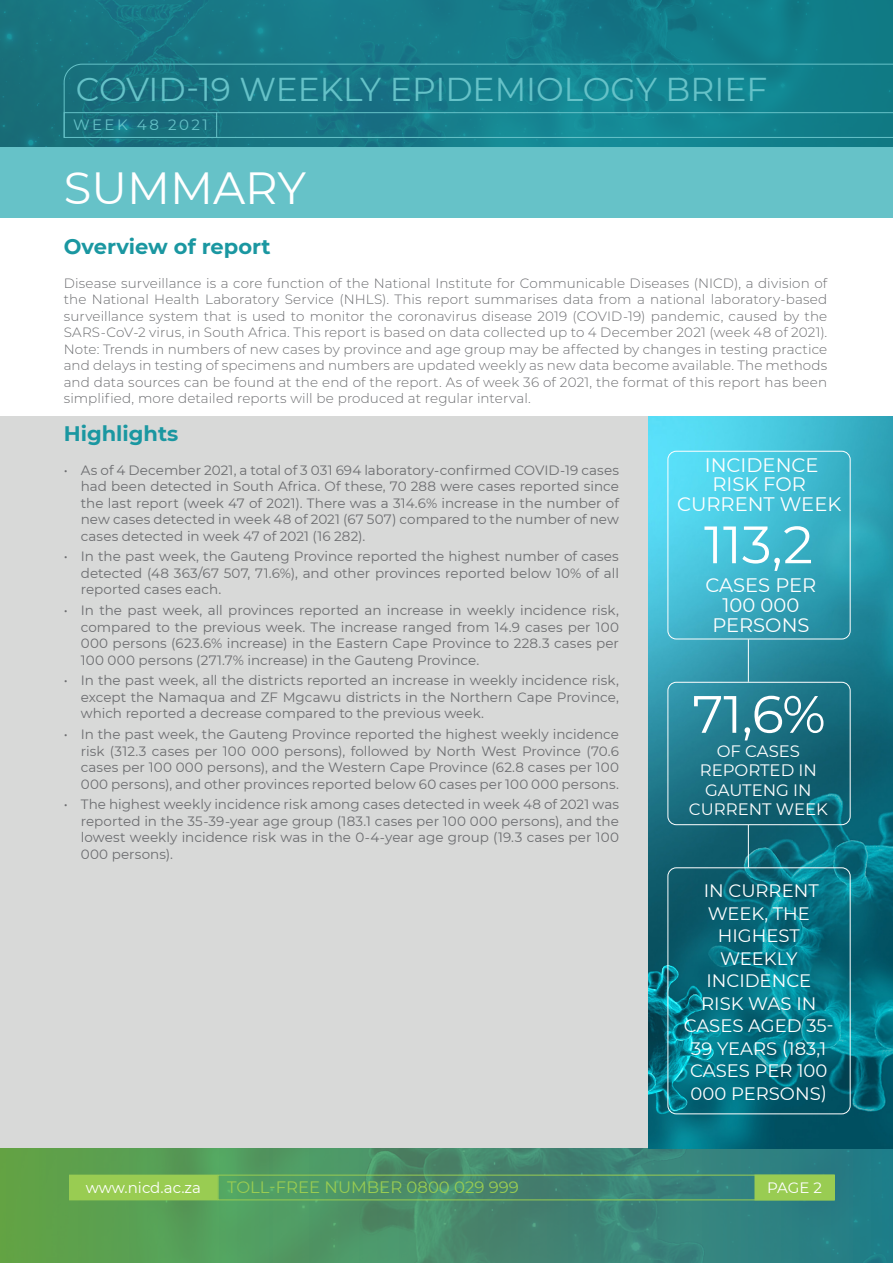
<style>
.page{position:relative;width:893px;height:1263px;background:#fff}
.page>*{position:absolute;margin:0;border:0;box-sizing:border-box;transform-origin:0 0}
.t1{font:52.5px "Montserrat";color:#fff}
.t2{font:45px "Montserrat";color:#fff}
.t3{font:33px "Montserrat";color:#66c2c8}
.t4{font:700 21px "Montserrat";color:#1a97a1}
.t5{font:19.5px/19.5px "Montserrat";color:#fff;text-align:center}
.t6{font:18px/22.5px "Montserrat";color:#fff;text-align:center}
.t7{font:16.5px/19.5px "Montserrat";color:#fff;text-align:center}
.t8{font:16.5px "Montserrat";color:#99cc52}
.t9{font:15px "Montserrat";letter-spacing:-.005em;color:#fff}
.t10{font:15px "Montserrat";letter-spacing:.17em;color:#66c2c8}
.t11{font:13.5px/16.5px "Montserrat";letter-spacing:.005em;color:#6c6d70;text-align:justify}
.t12{font:300 13.5px/16.5px "Montserrat";letter-spacing:.005em;color:#6c6d70;text-align:justify}
</style>
<div class="page">
<svg style="left:0;top:0;width:893px;height:148px;background:#167a87"></svg>
<svg style="left:0;top:1148px;width:893px;height:115px;background:#468e6a"></svg>
<svg style="left:63px;top:63px;width:830px;height:76px;background:#177c8a"></svg>
<div style="left:218px;top:1175px;width:616px;height:25px;border:1px solid #99cc52"></div>
<div style="left:755px;top:1175px;width:79px;height:25px;background:#99cc52"></div>
<div style="left:70px;top:1175px;width:147px;height:25px;background:#99cc52"></div>
<svg style="left:64px;top:112px;width:829px;height:26px;background:#1b818e"></svg>
<div style="left:0;top:417px;width:893px;height:731px;background:#d8d9d8"></div>
<div style="left:0;top:148px;width:893px;height:70px;background:#66c2c8"></div>
<img style="left:648px;top:417px;width:245px;height:731px">
<div style="left:668px;top:682px;width:182px;height:143px;border:1px solid #fff;border-radius:8px"></div>
<div style="left:668px;top:451px;width:182px;height:188px;border:1px solid #fff;border-radius:8px"></div>
<hr style="left:748px;top:639px;width:1px;height:43px;background:#fff">
<hr style="left:748px;top:825px;width:1px;height:42px;background:#fff">
<div style="left:668px;top:867px;width:182px;height:247px;border:1px solid #fff;border-radius:8px"></div>
<h3 class="t3" style="left:76px;top:67px;width:693px">COVID-19 WEEKLY EPIDEMIOLOGY BRIEF</h3>
<p class="t10" style="left:73px;top:115px;width:137px">WEEK 48 2021</p>
<p class="t2" style="left:64px;top:157px;width:244px">SUMMARY</p>
<p class="t4" style="left:64px;top:231px;width:208px">Overview of report</p>
<p class="t12" style="left:64px;top:274px;width:765px">Disease surveillance is a core function of the National Institute for Communicable Diseases (NICD), a division of the National Health Laboratory Service (NHLS). This report summarises data from a national laboratory-based surveillance system that is used to monitor the coronavirus disease 2019 (COVID-19) pandemic, caused by the SARS-CoV-2 virus, in South Africa. This report is based on data collected up to 4 December 2021 (week 48 of 2021).<br>Note: Trends in numbers of new cases by province and age group may be affected by changes in testing practice and delays in testing of specimens and numbers are updated weekly as new data become available. The methods and data sources can be found at the end of the report. As of week 36 of 2021, the format of this report has been simplified, more detailed reports will be produced at regular interval.</p>
<p class="t4" style="left:64px;top:418px;width:116px">Highlights</p>
<p class="t11" style="left:81px;top:461px;width:540px;text-indent:-17px">• As of 4 December 2021, a total of 3 031 694 laboratory-confirmed COVID-19 cases had been detected in South Africa. Of these, 70 288 were cases reported since the last report (week 47 of 2021). There was a 314.6% increase in the number of new cases detected in week 48 of 2021 (67 507) compared to the number of new cases detected in week 47 of 2021 (16 282).</p>
<p class="t11" style="left:81px;top:548px;width:540px;text-indent:-17px">• In the past week, the Gauteng Province reported the highest number of cases detected (48 363/67 507, 71.6%), and other provinces reported below 10% of all reported cases each.</p>
<p class="t11" style="left:81px;top:601px;width:540px;text-indent:-17px">• In the past week, all provinces reported an increase in weekly incidence risk, compared to the previous week. The increase ranged from 14.9 cases per 100<br>000 persons (623.6% increase) in the Eastern Cape Province to 228.3 cases per 100 000 persons (271.7% increase) in the Gauteng Province.</p>
<p class="t11" style="left:81px;top:672px;width:540px;text-indent:-17px">• In the past week, all the districts reported an increase in weekly incidence risk, except the Namaqua and ZF Mgcawu districts in the Northern Cape Province, which reported a decrease compared to the previous week.</p>
<p class="t11" style="left:81px;top:725px;width:540px;text-indent:-17px">• In the past week, the Gauteng Province reported the highest weekly incidence risk (312.3 cases per 100 000 persons), followed by North West Province (70.6 cases per 100 000 persons), and the Western Cape Province (62.8 cases per 100<br>000 persons), and other provinces reported below 60 cases per 100 000 persons.</p>
<p class="t11" style="left:81px;top:796px;width:540px;text-indent:-17px">• The highest weekly incidence risk among cases detected in week 48 of 2021 was reported in the 35-39-year age group (183.1 cases per 100 000 persons), and the lowest weekly incidence risk was in the 0-4-year age group (19.3 cases per 100<br>000 persons).</p>
<p class="t5" style="left:705px;top:455px;width:115px">INCIDENCE<br>RISK FOR</p>
<p class="t5" style="left:677px;top:494px;width:166px">CURRENT WEEK</p>
<p class="t1" style="left:704px;top:508px;width:110px">113,2</p>
<p class="t5" style="left:705px;top:575px;width:112px">CASES PER</p>
<p class="t5" style="left:712px;top:595px;width:99px">100 000<br>PERSONS</p>
<p class="t1" style="left:692px;top:678px;width:135px">71,6%</p>
<p class="t7" style="left:700px;top:740px;width:119px">OF CASES<br>REPORTED IN<br>GAUTENG IN</p>
<p class="t7" style="left:689px;top:799px;width:140px">CURRENT WEEK</p>
<p class="t6" style="left:684px;top:879px;width:152px">IN CURRENT<br>WEEK, THE<br>HIGHEST<br>WEEKLY<br>INCIDENCE<br>RISK WAS IN<br>CASES AGED 35-<br>39 YEARS (183,1<br>CASES PER 100<br>000 PERSONS)</p>
<p class="t9" style="left:86px;top:1177px;width:117px">www.nicd.ac.za</p>
<p class="t8" style="left:227px;top:1176px;width:293px">TOLL-FREE NUMBER 0800 029 999</p>
<p class="t9" style="left:767px;top:1177px;width:56px">PAGE 2</p>
</div>
